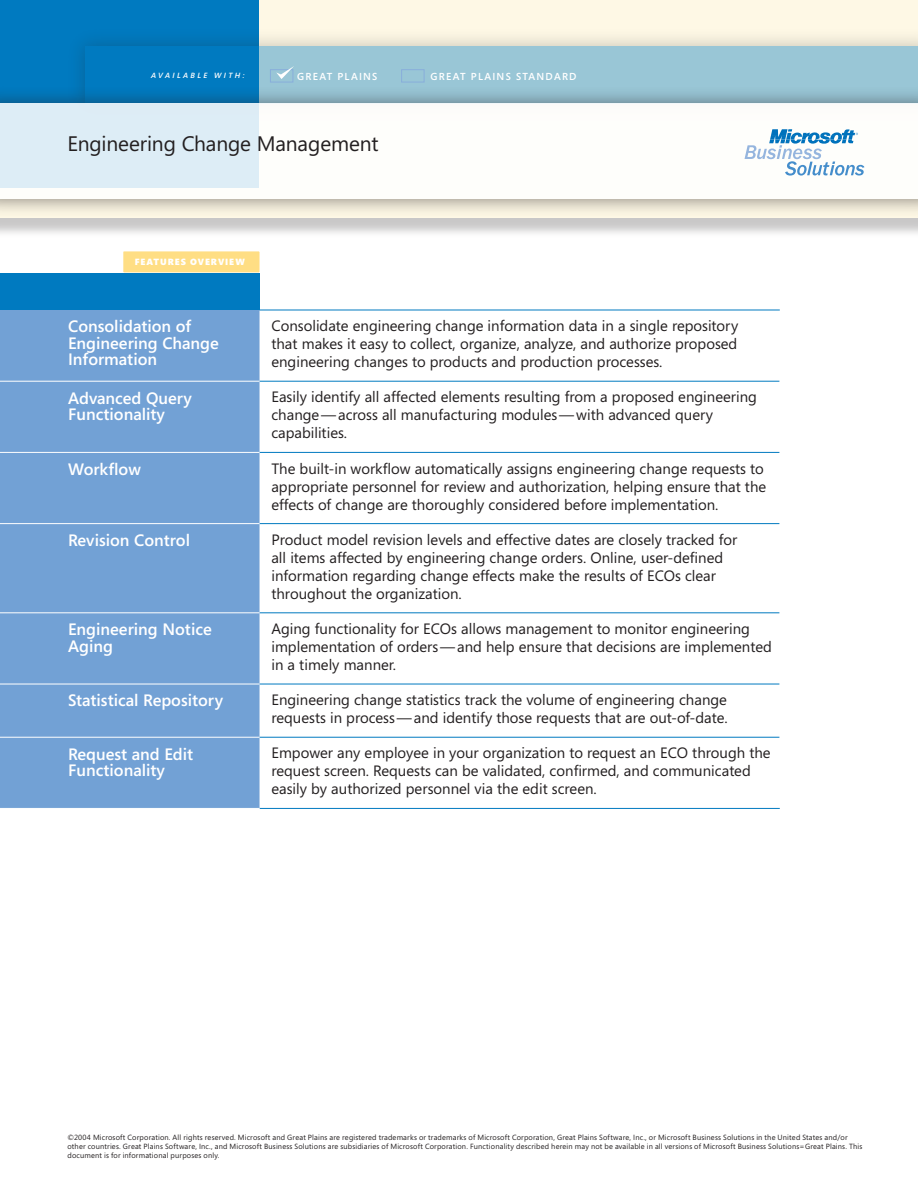
<style>
.page{position:relative;width:918px;height:1188px;background:#fff}
.page>*{position:absolute;margin:0;border:0;box-sizing:border-box;transform-origin:0 0}
.t1{font:21px "Segoe";letter-spacing:-.005em;color:#231f20}
.t2{font:600 16.5px/16.5px "Segoe";color:#fff}
.t3{font:15px/18px "Segoe";color:#231f20}
.t4{font:600 10.2px "Segoe";letter-spacing:.12em;color:#fff}
.t5{font:900 9px "Segoe";letter-spacing:.1em;color:#fff}
.t6{font:7.5px/9px "Segoe";letter-spacing:.02em;color:#231f20}
.t7{font:italic 600 7.5px "Segoe";letter-spacing:.315em;color:#fff}
</style>
<div class="page">
<div style="left:0;top:0;width:918px;height:239px;background:#231f20;opacity:.25"></div>
<div style="left:0;top:0;width:918px;height:218px;background:#fef8e5"></div>
<div style="left:0;top:0;width:259px;height:188px;background:#007ac0"></div>
<div style="left:68px;top:29px;width:850px;height:93px;background:#231f20;opacity:.62"></div>
<svg style="left:85px;top:46px;width:833px;height:40px;fill:#99c6d6"></svg>
<div style="left:0;top:86px;width:918px;height:131px;background:#231f20;opacity:.62"></div>
<svg style="left:0;top:104px;width:918px;height:95px;background:#f5f9f9"></svg>
<svg style="left:745px;top:129px;width:119px;height:47px;background:#c7deed"></svg>
<div style="left:270px;top:69px;width:23px;height:13px;border:1px solid #88aedb"></div>
<svg style="left:276px;top:66px;width:18px;height:13px"></svg>
<div style="left:401px;top:69px;width:23px;height:13px;border:1px solid #88aedb"></div>
<div style="left:123px;top:251px;width:137px;height:22px;background:#ffde84"></div>
<div style="left:122px;top:250px;width:139px;height:24px;border:2px solid #fff"></div>
<div style="left:0;top:274px;width:260px;height:36px;background:#007ac0"></div>
<div style="left:0;top:310px;width:260px;height:498px;background:#72a1d5"></div>
<hr style="left:259px;top:310px;width:521px;height:1px;background:#007ac0">
<hr style="left:260px;top:381px;width:519px;height:1px;background:#007ac0">
<hr style="left:260px;top:452px;width:519px;height:1px;background:#007ac0">
<hr style="left:260px;top:523px;width:519px;height:1px;background:#007ac0">
<hr style="left:260px;top:613px;width:519px;height:1px;background:#007ac0">
<hr style="left:260px;top:684px;width:519px;height:1px;background:#007ac0">
<hr style="left:260px;top:737px;width:519px;height:1px;background:#007ac0">
<hr style="left:260px;top:808px;width:520px;height:1px;background:#007ac0">
<hr style="left:0;top:381px;width:259px;height:1px;background:#fff">
<hr style="left:0;top:452px;width:259px;height:1px;background:#fff">
<hr style="left:0;top:523px;width:259px;height:1px;background:#fff">
<hr style="left:0;top:613px;width:259px;height:1px;background:#fff">
<hr style="left:0;top:684px;width:259px;height:1px;background:#fff">
<hr style="left:0;top:737px;width:259px;height:1px;background:#fff">
<p class="t7" style="left:151px;top:71px;width:95px">AVAILABLE WITH:</p>
<p class="t4" style="left:297px;top:70px;width:82px">GREAT PLAINS</p>
<p class="t4" style="left:431px;top:70px;width:147px">GREAT PLAINS STANDARD</p>
<h1 class="t1" style="left:68px;top:132px;width:313px">Engineering Change Management</h1>
<p class="t5" style="left:135px;top:257px;width:111px">FEATURES OVERVIEW</p>
<p class="t2" style="left:68px;top:318px;width:152px">Consolidation of<br>Engineering Change<br>Information</p>
<p class="t3" style="left:271px;top:317px;width:468px;text-align:justify">Consolidate engineering change information data in a single repository that makes it easy to collect, organize, analyze, and authorize proposed engineering changes to products and production processes.</p>
<p class="t2" style="left:68px;top:390px;width:125px">Advanced Query<br>Functionality</p>
<p class="t3" style="left:271px;top:388px;width:487px">Easily identify all affected elements resulting from a proposed engineering change — across all manufacturing modules — with advanced query capabilities.</p>
<p class="t2" style="left:68px;top:461px;width:74px">Workflow</p>
<p class="t3" style="left:271px;top:459px;width:496px">The built-in workflow automatically assigns engineering change requests to appropriate personnel for review and authorization, helping ensure that the effects of change are thoroughly considered before implementation.</p>
<p class="t2" style="left:68px;top:532px;width:123px">Revision Control</p>
<p class="t3" style="left:271px;top:531px;width:467px">Product model revision levels and effective dates are closely tracked for all items affected by engineering change orders. Online, user-defined information regarding change effects make the results of ECOs clear throughout the organization.</p>
<p class="t2" style="left:68px;top:621px;width:145px">Engineering Notice<br>Aging</p>
<p class="t3" style="left:271px;top:620px;width:502px">Aging functionality for ECOs allows management to monitor engineering implementation of orders — and help ensure that decisions are implemented in a timely manner.</p>
<p class="t2" style="left:68px;top:692px;width:157px">Statistical Repository</p>
<p class="t3" style="left:271px;top:691px;width:458px">Engineering change statistics track the volume of engineering change requests in process — and identify those requests that are out-of-date.</p>
<p class="t2" style="left:68px;top:746px;width:127px">Request and Edit<br>Functionality</p>
<p class="t3" style="left:271px;top:744px;width:501px">Empower any employee in your organization to request an ECO through the request screen. Requests can be validated, confirmed, and communicated easily by authorized personnel via the edit screen.</p>
<p class="t6" style="left:68px;top:1133px;width:796px">©2004 Microsoft Corporation. All rights reserved. Microsoft and Great Plains are registered trademarks or trademarks of Microsoft Corporation, Great Plains Software, Inc., or Microsoft Business Solutions in the United States and/or other countries. Great Plains Software, Inc., and Microsoft Business Solutions are subsidiaries of Microsoft Corporation. Functionality described herein may not be available in all versions of Microsoft Business Solutions=Great Plains. This document is for informational purposes only.</p>
</div>
